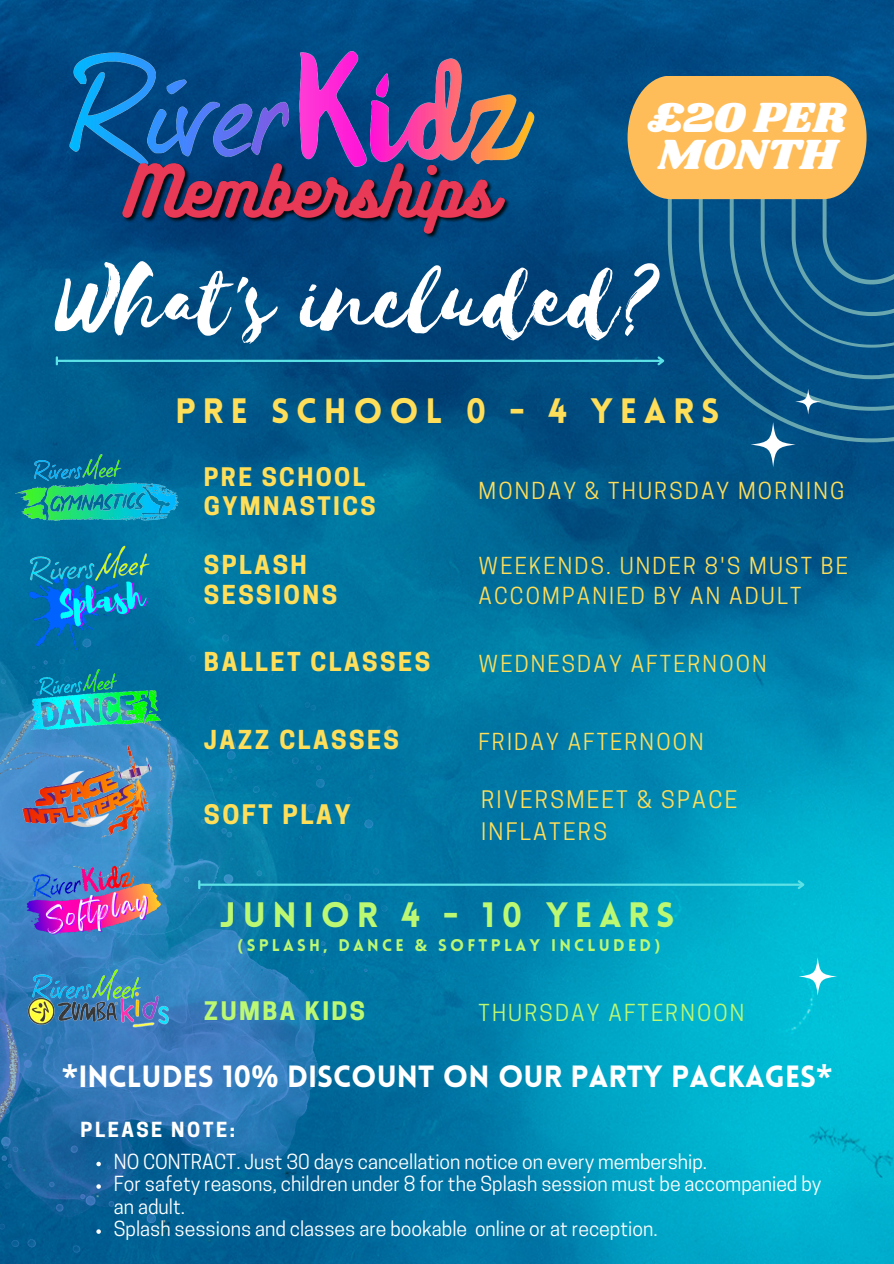
<style>
.page{position:relative;width:894px;height:1264px;background:#fff}
.page>*{position:absolute;margin:0;border:0;box-sizing:border-box;transform-origin:0 0}
.t1{font:102.9px "Selima";color:#fff}
.t2{font:43.8px/37.2px "Shrikhand";color:#fff}
.t3{font:900 34.5px "Lovelo";letter-spacing:.195em;color:#ffde59}
.t4{font:900 34.5px "Lovelo";letter-spacing:.195em;color:#bdf872}
.t5{font:900 30px "Lovelo";color:#fff}
.t6{font:700 25.2px "Cooper Hewitt";letter-spacing:.1em;color:#ffde59}
.t7{font:700 24.45px/30.5px "Cooper Hewitt";letter-spacing:.1em;color:#ffde59}
.t8{font:700 24px/29.2px "Cooper Hewitt";letter-spacing:.1em;color:#ffde59}
.t9{font:700 24px "Cooper Hewitt";letter-spacing:.1em;color:#bdf872}
.t10{font:22.65px/31.5px "Cooper Hewitt";letter-spacing:.1em;color:#ffde59}
.t11{font:22.05px/30.5px "Cooper Hewitt";letter-spacing:.1em;color:#ffde59}
.t12{font:22.05px "Cooper Hewitt";letter-spacing:.1em;color:#bdf872}
.t13{font:19.5px/22.5px "Cooper Hewitt";color:#fff}
.t14{font:700 19.5px "Cooper Hewitt";letter-spacing:.13em;color:#fff}
.t15{font:900 16.5px "Lovelo";letter-spacing:.195em;color:#bdf872}
.s1{font-family:"Noto Sans";font-weight:700}
</style>
<div class="page">
<img style="left:0;top:0;width:893px;height:1263px">
<svg style="left:667px;top:130px;width:226px;height:312px;background:#0b5587"></svg>
<img style="left:0;top:561px;width:390px;height:702px">
<img style="left:31px;top:966px;width:118px;height:16px">
<img style="left:20px;top:982px;width:158px;height:57px">
<svg style="left:798px;top:957px;width:38px;height:38px"></svg>
<svg style="left:750px;top:422px;width:45px;height:45px;background:#2c709b"></svg>
<svg style="left:795px;top:389px;width:25px;height:25px"></svg>
<svg style="left:627px;top:76px;width:239px;height:123px;background:#ebb45c"></svg>
<img style="left:20px;top:739px;width:139px;height:104px">
<img style="left:66px;top:49px;width:471px;height:119px">
<hr style="left:57px;top:360px;width:606px;height:2px;background:#5ce1e6">
<svg style="left:56px;top:356px;width:2px;height:9px"></svg>
<svg style="left:655px;top:354px;width:11px;height:13px"></svg>
<hr style="left:200px;top:883px;width:603px;height:2px;background:#5ce1e6">
<svg style="left:198px;top:880px;width:2px;height:9px"></svg>
<svg style="left:795px;top:878px;width:11px;height:13px"></svg>
<svg style="left:96px;top:1161px;width:5px;height:5px"></svg>
<svg style="left:96px;top:1184px;width:5px;height:4px"></svg>
<svg style="left:96px;top:1229px;width:5px;height:4px"></svg>
<img style="left:20px;top:859px;width:143px;height:79px">
<img style="left:20px;top:539px;width:139px;height:110px">
<img style="left:20px;top:659px;width:150px;height:80px">
<img style="left:16px;top:448px;width:164px;height:80px">
<img style="left:120px;top:150px;width:393px;height:91px">
<h2 class="t2" style="left:647px;top:100px;width:200px">£20 PER<br>MONTH</h2>
<h1 class="t1" style="left:57px;top:244px;width:607px">What's included?</h1>
<h3 class="t3" style="left:175px;top:397px;width:545px">PRE SCHOOL 0 - 4 YEARS</h3>
<p class="t8" style="left:204px;top:465px;width:173px">PRE SCHOOL<br>GYMNASTICS</p>
<p class="t11" style="left:478px;top:478px;width:367px">MONDAY &amp; THURSDAY MORNING</p>
<p class="t7" style="left:204px;top:552px;width:135px">SPLASH<br>SESSIONS</p>
<p class="t11" style="left:478px;top:553px;width:371px">WEEKENDS. UNDER 8'S MUST BE<br>ACCOMPANIED BY AN ADULT</p>
<p class="t7" style="left:204px;top:649px;width:228px">BALLET CLASSES</p>
<p class="t11" style="left:478px;top:651px;width:290px">WEDNESDAY AFTERNOON</p>
<p class="t7" style="left:204px;top:727px;width:196px">JAZZ CLASSES</p>
<p class="t11" style="left:478px;top:729px;width:227px">FRIDAY AFTERNOON</p>
<p class="t6" style="left:204px;top:805px;width:148px">SOFT PLAY</p>
<p class="t10" style="left:481px;top:787px;width:257px">RIVERSMEET &amp; SPACE<br>INFLATERS</p>
<h3 class="t4" style="left:220px;top:901px;width:456px">JUNIOR 4 - 10 YEARS</h3>
<p class="t15" style="left:238px;top:938px;width:423px"><span class="s1">(</span>SPLASH, DANCE <span class="s1">&amp;</span> SOFTPLAY INCLUDED<span class="s1">)</span></p>
<p class="t9" style="left:204px;top:1001px;width:163px">ZUMBA KIDS</p>
<p class="t12" style="left:478px;top:1004px;width:267px">THURSDAY AFTERNOON</p>
<h3 class="t5" style="left:62px;top:1064px;width:771px"><span class="s1">*</span>INCLUDES 10<span class="s1">%</span> DISCOUNT ON OUR PARTY PACKAGES<span class="s1">*</span></h3>
<p class="t14" style="left:81px;top:1121px;width:156px">PLEASE NOTE:</p>
<p class="t13" style="left:114px;top:1152px;width:708px">NO CONTRACT. Just 30 days cancellation notice on every membership.<br>For safety reasons, children under 8 for the Splash session must be accompanied by an adult.<br>Splash sessions and classes are bookable online or at reception.</p>
</div>
